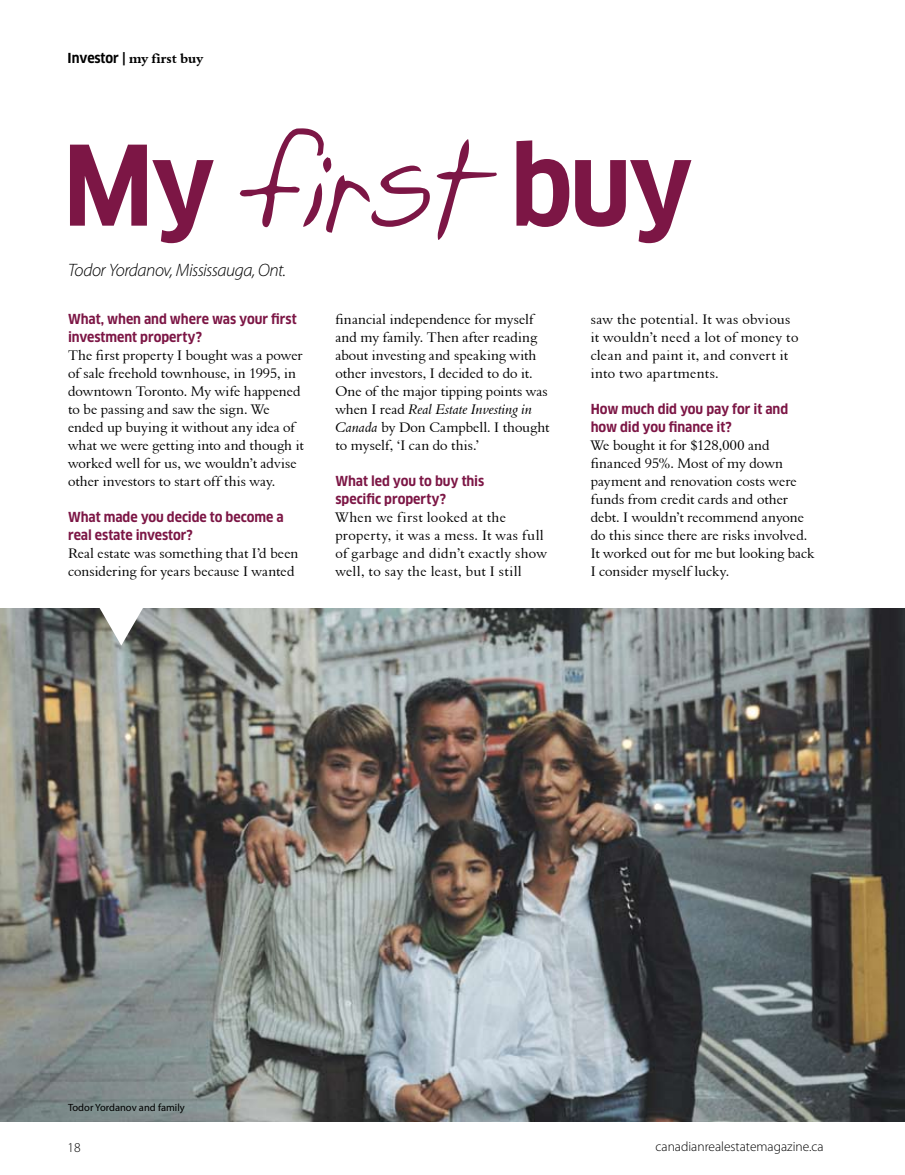
<style>
.page{position:relative;width:905px;height:1175px;background:#fff}
.page>*{position:absolute;margin:0;border:0;box-sizing:border-box;transform-origin:0 0}
.t1{font:700 108px "Clan Narrow";color:#7c1645}
.t2{font:italic 300 18px "Myriad Pro";letter-spacing:-.025em;color:#000}
.t3{font:14.25px/18px "Aldine 401 BT Roman A";letter-spacing:.005em;color:#000}
.t4{font:14.25px/18px "Aldine 401 BT Roman A";letter-spacing:.025em;color:#000}
.t5{font:14.25px "Aldine 401 BT Italic A";color:#000}
.t6{font:700 13.5px/18px "Clan Narrow";letter-spacing:-.005em;color:#7c1645}
.t7{font:300 13.5px "Myriad Pro";color:#000}
.t8{font:13.5px "Aldine 401 BT Bold A";color:#000}
.t9{font:10.5px "Myriad Pro";color:#000}
.s1{font-family:"Clan Narrow";font-weight:700}
.s2{font-family:"Brigitte";font-weight:400;font-size:127.5px}
.s3{font-family:"Aldine 401 BT Roman A"}
.s4{font-family:"Aldine 401 BT Italic A"}
</style>
<div class="page">
<img style="left:0;top:608px;width:904px;height:513px">
<svg style="left:69px;top:608px;width:241px;height:37px;background:#929591"></svg>
<p class="t8" style="left:68px;top:50px;width:137px"><span class="s1">Investor |</span> my first buy</p>
<h1 class="t1" style="left:63px;top:119px;width:631px">My <span class="s2">first</span> buy</h1>
<p class="t2" style="left:68px;top:260px;width:219px">Todor Yordanov, Mississauga, Ont.</p>
<p class="t6" style="left:68px;top:310px;width:230px">What, when and where was your first investment property?</p>
<p class="t3" style="left:68px;top:346px;width:237px">The first property I bought was a power of sale freehold townhouse, in 1995, in downtown Toronto. My wife happened to be passing and saw the sign. We ended up buying it without any idea of what we were getting into and though it worked well for us, we wouldn’t advise other investors to start off this way.</p>
<p class="t6" style="left:68px;top:508px;width:217px">What made you decide to become a real estate investor?</p>
<p class="t3" style="left:68px;top:544px;width:232px">Real estate was something that I’d been considering for years because I wanted</p>
<p class="t3" style="left:335px;top:310px;width:214px">financial independence for myself and my family. Then after reading about investing and speaking with other investors, I decided to do it.<br>One of the major tipping points was</p>
<p class="t5" style="left:335px;top:400px;width:198px"><span class="s3">when I read</span> Real Estate Investing in</p>
<p class="t3" style="left:335px;top:418px;width:215px"><span class="s4">Canada</span> by Don Campbell. I thought to myself, ‘I can do this.’</p>
<p class="t6" style="left:335px;top:472px;width:150px">What led you to buy this specific property?</p>
<p class="t4" style="left:335px;top:508px;width:213px">When we first looked at the property, it was a mess. It was full of garbage and didn’t exactly show well, to say the least, but I still</p>
<p class="t3" style="left:590px;top:310px;width:209px">saw the potential. It was obvious it wouldn’t need a lot of money to clean and paint it, and convert it into two apartments.</p>
<p class="t6" style="left:590px;top:400px;width:199px">How much did you pay for it and how did you finance it?</p>
<p class="t3" style="left:590px;top:436px;width:225px">We bought it for $128,000 and financed 95%. Most of my down payment and renovation costs were funds from credit cards and other debt. I wouldn’t recommend anyone do this since there are risks involved.<br>It worked out for me but looking back<br>I consider myself lucky.</p>
<p class="t9" style="left:68px;top:1102px;width:118px">Todor Yordanov and family</p>
<p class="t7" style="left:68px;top:1139px;width:15px">18</p>
<p class="t7" style="left:655px;top:1139px;width:170px">canadianrealestatemagazine.ca</p>
</div>
